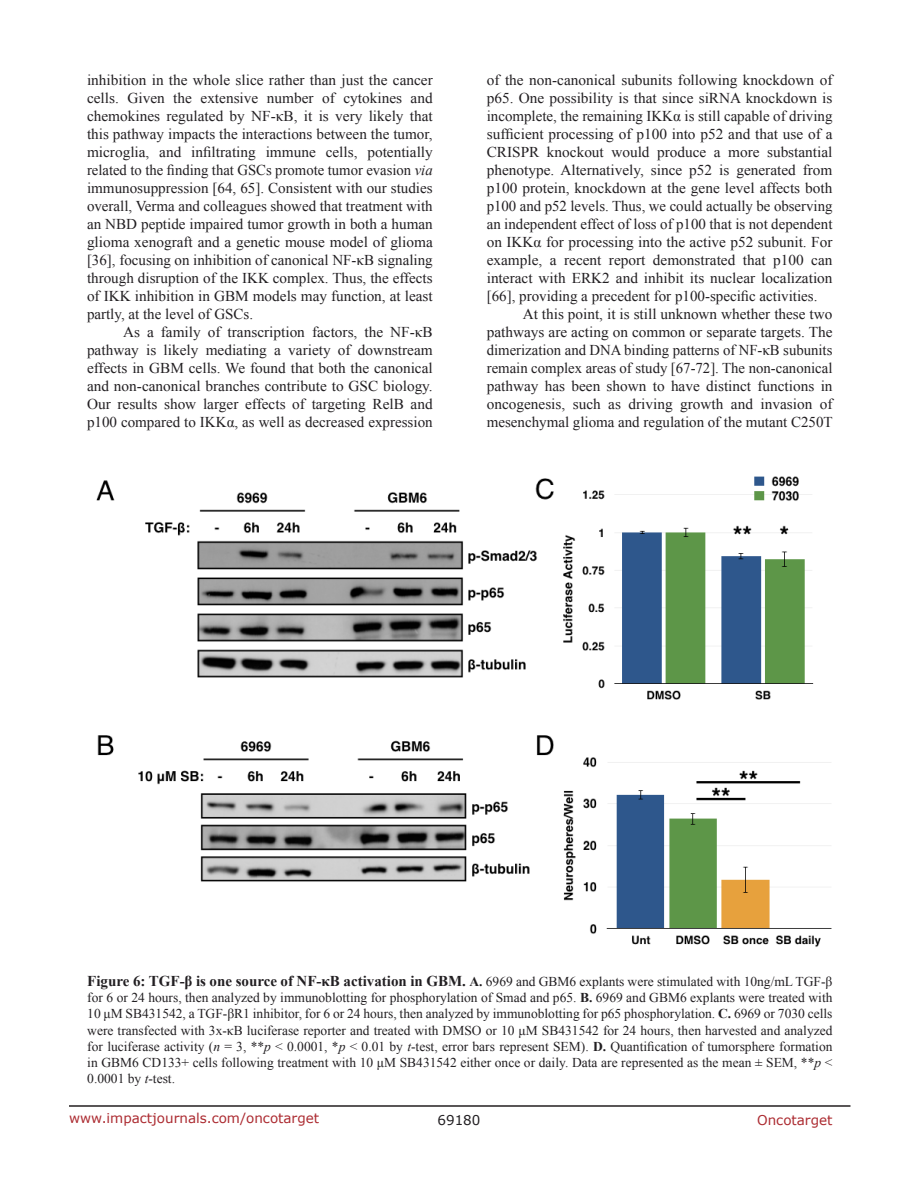
<style>
.page{position:relative;width:918px;height:1188px;background:#fff}
.page>*{position:absolute;margin:0;border:0;box-sizing:border-box;transform-origin:0 0}
.BodyText{font:15px/18px "Times New Roman";color:#221f22;text-align:justify}
.FigureText{font:13.5px/16.2px "Times New Roman";color:#221f22;text-align:justify}
.t1{font:13.5px "Verdana";color:#ac2b31}
.t2{font:13.5px "Verdana";color:#221f22}
.s1{font-style:italic}
.s2{font-weight:700;font-size:15px}
.s3{font-weight:700}
</style>
<div class="page">
<hr style="left:69px;top:1105px;width:781px;height:2px;background:#231f20">
<img style="left:96px;top:476px;width:736px;height:471px">
<p class="BodyText" style="left:87px;top:71px;width:347px">inhibition in the whole slice rather than just the cancer cells. Given the extensive number of cytokines and chemokines regulated by NF-κB, it is very likely that this pathway impacts the interactions between the tumor, microglia, and infiltrating immune cells, potentially related to the finding that GSCs promote tumor evasion <span class="s1">via </span>immunosuppression [64, 65]. Consistent with our studies overall, Verma and colleagues showed that treatment with an NBD peptide impaired tumor growth in both a human glioma xenograft and a genetic mouse model of glioma [36], focusing on inhibition of canonical NF-κB signaling through disruption of the IKK complex. Thus, the effects of IKK inhibition in GBM models may function, at least partly, at the level of GSCs.</p>
<p class="BodyText" style="left:87px;top:323px;width:347px;text-indent:36px">As a family of transcription factors, the NF-κB pathway is likely mediating a variety of downstream effects in GBM cells. We found that both the canonical and non-canonical branches contribute to GSC biology.<br>Our results show larger effects of targeting RelB and p100 compared to IKKα, as well as decreased expression</p>
<p class="BodyText" style="left:487px;top:71px;width:347px">of the non-canonical subunits following knockdown of p65. One possibility is that since siRNA knockdown is incomplete, the remaining IKKα is still capable of driving sufficient processing of p100 into p52 and that use of a CRISPR knockout would produce a more substantial phenotype. Alternatively, since p52 is generated from p100 protein, knockdown at the gene level affects both p100 and p52 levels. Thus, we could actually be observing an independent effect of loss of p100 that is not dependent on IKKα for processing into the active p52 subunit. For example, a recent report demonstrated that p100 can interact with ERK2 and inhibit its nuclear localization [66], providing a precedent for p100-specific activities.</p>
<p class="BodyText" style="left:487px;top:305px;width:348px;text-indent:36px">At this point, it is still unknown whether these two pathways are acting on common or separate targets. The dimerization and DNA binding patterns of NF-κB subunits remain complex areas of study [67-72]. The non-canonical pathway has been shown to have distinct functions in oncogenesis, such as driving growth and invasion of mesenchymal glioma and regulation of the mutant C250T</p>
<p class="FigureText" style="left:87px;top:973px;width:747px"><span class="s2">Figure 6: TGF-β is one source of NF-κB activation in GBM.</span> <span class="s3">A.</span> 6969 and GBM6 explants were stimulated with 10ng/mL TGF-β for 6 or 24 hours, then analyzed by immunoblotting for phosphorylation of Smad and p65. <span class="s3">B.</span> 6969 and GBM6 explants were treated with 10 μM SB431542, a TGF-βR1 inhibitor, for 6 or 24 hours, then analyzed by immunoblotting for p65 phosphorylation. <span class="s3">C.</span> 6969 or 7030 cells were transfected with 3x-κB luciferase reporter and treated with DMSO or 10 μM SB431542 for 24 hours, then harvested and analyzed for luciferase activity (<span class="s1">n</span> = 3, **<span class="s1">p</span> &lt; 0.0001, *<span class="s1">p</span> &lt; 0.01 by <span class="s1">t</span>-test, error bars represent SEM). <span class="s3">D.</span> Quantification of tumorsphere formation in GBM6 CD133+ cells following treatment with 10 μM SB431542 either once or daily. Data are represented as the mean ± SEM, **<span class="s1">p</span> &lt; 0.0001 by <span class="s1">t</span>-test.</p>
<p class="t1" style="left:69px;top:1109px;width:252px">www.impactjournals.com/oncotarget</p>
<p class="t2" style="left:438px;top:1111px;width:44px">69180</p>
<p class="t1" style="left:757px;top:1111px;width:77px">Oncotarget</p>
</div>
